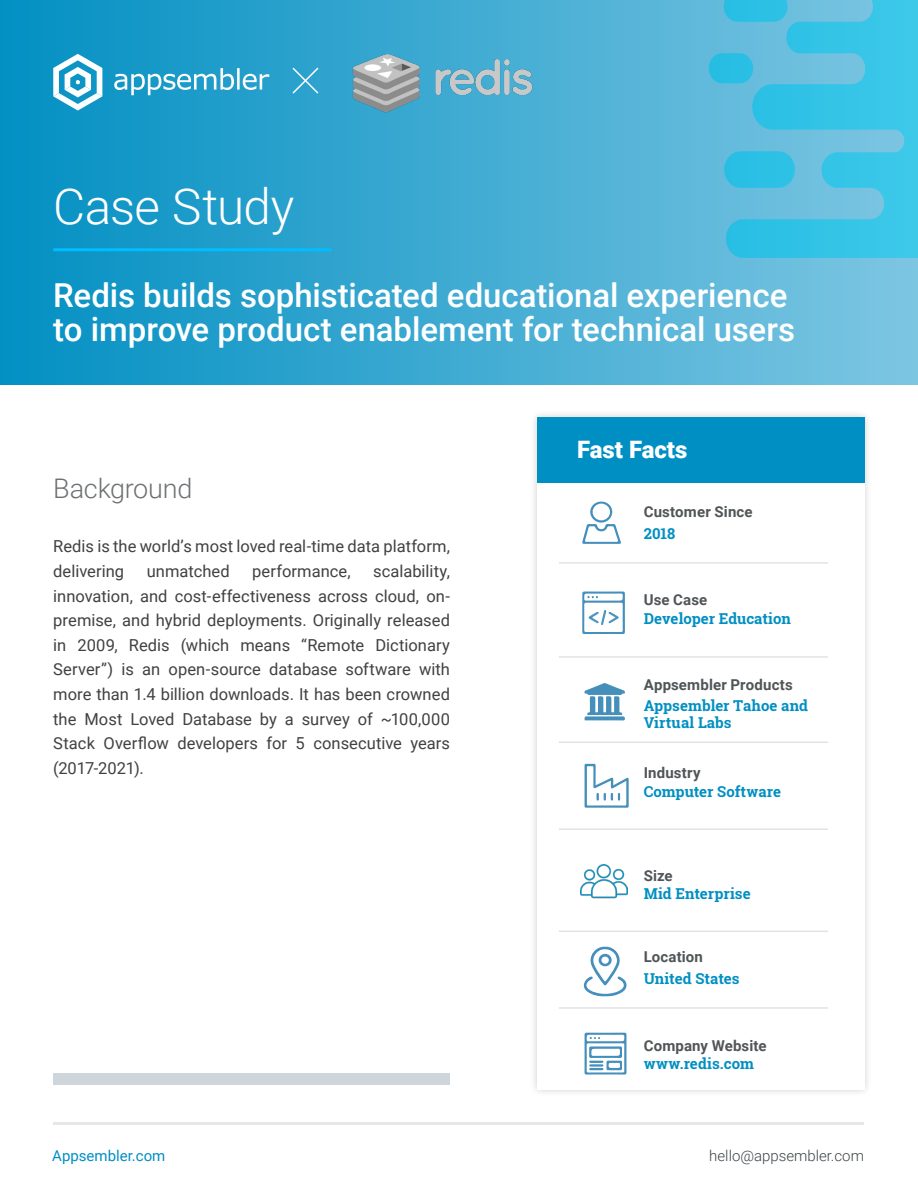
<style>
.page{position:relative;width:918px;height:1188px;background:#fff}
.page>*{position:absolute;margin:0;border:0;box-sizing:border-box;transform-origin:0 0}
.t1{font:300 49.5px "Roboto";letter-spacing:-.015em;color:#fff}
.t2{font:500 33px/34.5px "Roboto";letter-spacing:-.005em;color:#fff}
.t3{font:300 27px "Roboto";letter-spacing:-.01em;color:#6e7173}
.t4{font:900 24px "Roboto";color:#fff}
.t5{font:16.5px/24.6px "Roboto";color:#414042}
.t6{font:700 15px/17px "Roboto Slab";color:#008fc2}
.t7{font:700 15px "Roboto";letter-spacing:.01em;color:#515557}
.t8{font:300 15px "Roboto";color:#3e4346}
.t9{font:15px "Roboto";color:#008fc2}
</style>
<div class="page">
<hr style="left:53px;top:1122px;width:811px;height:3px;background:#e6e7e8">
<div style="left:529px;top:409px;width:344px;height:689px;background:#000;opacity:.2"></div>
<div style="left:537px;top:417px;width:327px;height:672px;background:#fff"></div>
<div style="left:537px;top:417px;width:327px;height:66px;background:#008fc2"></div>
<div style="left:0;top:0;width:918px;height:384px;background:linear-gradient(to right,#0290c2,#7dc6e2)"></div>
<svg style="left:724px;top:0;width:2px;height:22px"></svg>
<div style="left:709px;top:53px;width:44px;height:30px;background:#27bde3;border-radius:14px"></div>
<svg style="left:726px;top:0;width:192px;height:258px;background:#4bc1e3"></svg>
<svg style="left:114px;top:68px;width:155px;height:27px"></svg>
<svg style="left:53px;top:54px;width:49px;height:57px"></svg>
<svg style="left:291px;top:66px;width:29px;height:29px"></svg>
<hr style="left:53px;top:248px;width:279px;height:3px;background:#00bdff">
<hr style="left:559px;top:742px;width:269px;height:1px;background:#3d4245">
<hr style="left:559px;top:562px;width:269px;height:2px;background:#3d4245">
<hr style="left:559px;top:1007px;width:269px;height:2px;background:#3d4245">
<hr style="left:559px;top:828px;width:269px;height:2px;background:#3d4245">
<hr style="left:559px;top:656px;width:269px;height:2px;background:#3d4245">
<hr style="left:559px;top:931px;width:269px;height:1px;background:#3d4245">
<svg style="left:590px;top:502px;width:22px;height:21px"></svg>
<svg style="left:582px;top:524px;width:39px;height:20px"></svg>
<div style="left:593px;top:504px;width:17px;height:16px;background:#fff;border-radius:50%"></div>
<svg style="left:582px;top:591px;width:43px;height:43px"></svg>
<svg style="left:584px;top:946px;width:43px;height:51px"></svg>
<svg style="left:599px;top:954px;width:13px;height:12px"></svg>
<div style="left:601px;top:957px;width:8px;height:7px;background:#fff;border-radius:50%"></div>
<svg style="left:585px;top:1033px;width:42px;height:42px"></svg>
<svg style="left:585px;top:764px;width:44px;height:44px"></svg>
<svg style="left:584px;top:683px;width:41px;height:38px"></svg>
<img style="left:351px;top:52px;width:183px;height:62px">
<img style="left:580px;top:865px;width:47px;height:34px">
<div style="left:53px;top:1073px;width:397px;height:11px;background:#cfd6db"></div>
<h1 class="t1" style="left:53px;top:172px;width:242px">Case Study</h1>
<h2 class="t2" style="left:53px;top:277px;width:743px">Redis builds sophisticated educational experience to improve product enablement for technical users</h2>
<h3 class="t3" style="left:53px;top:470px;width:141px">Background</h3>
<p class="t5" style="left:53px;top:534px;width:398px">Redis is the world’s most loved real-time data platform, delivering</p>
<p class="t5" style="left:147px;top:558px;width:85px">unmatched</p>
<p class="t5" style="left:252px;top:558px;width:100px">performance,</p>
<p class="t5" style="left:53px;top:558px;width:398px;text-align:justify;text-indent:320px">scalability, innovation, and cost-effectiveness across cloud, on&shy;premise, and hybrid deployments. Originally released in 2009, Redis (which means “Remote Dictionary Server”) is an open-source database software with more than 1.4 billion downloads. It has been crowned the Most Loved Database by a survey of ~100,000<br>Stack Overflow developers for 5 consecutive years (2017-2021).</p>
<h3 class="t4" style="left:577px;top:432px;width:112px">Fast Facts</h3>
<p class="t7" style="left:644px;top:501px;width:110px">Customer Since</p>
<p class="t6" style="left:644px;top:525px;width:33px">2018</p>
<p class="t7" style="left:644px;top:590px;width:65px">Use Case</p>
<p class="t6" style="left:644px;top:610px;width:149px">Developer Education</p>
<p class="t7" style="left:644px;top:674px;width:151px">Appsembler Products</p>
<p class="t6" style="left:644px;top:697px;width:166px">Appsembler Tahoe and<br>Virtual Labs</p>
<p class="t7" style="left:644px;top:762px;width:58px">Industry</p>
<p class="t6" style="left:644px;top:782px;width:139px">Computer Software</p>
<p class="t7" style="left:644px;top:865px;width:30px">Size</p>
<p class="t6" style="left:644px;top:885px;width:108px">Mid Enterprise</p>
<p class="t7" style="left:644px;top:947px;width:61px">Location</p>
<p class="t6" style="left:644px;top:970px;width:97px">United States</p>
<p class="t7" style="left:644px;top:1035px;width:124px">Company Website</p>
<p class="t6" style="left:644px;top:1055px;width:112px">www.redis.com</p>
<p class="t9" style="left:52px;top:1145px;width:115px">Appsembler.com</p>
<p class="t8" style="left:709px;top:1145px;width:156px">hello@appsembler.com</p>
</div>
